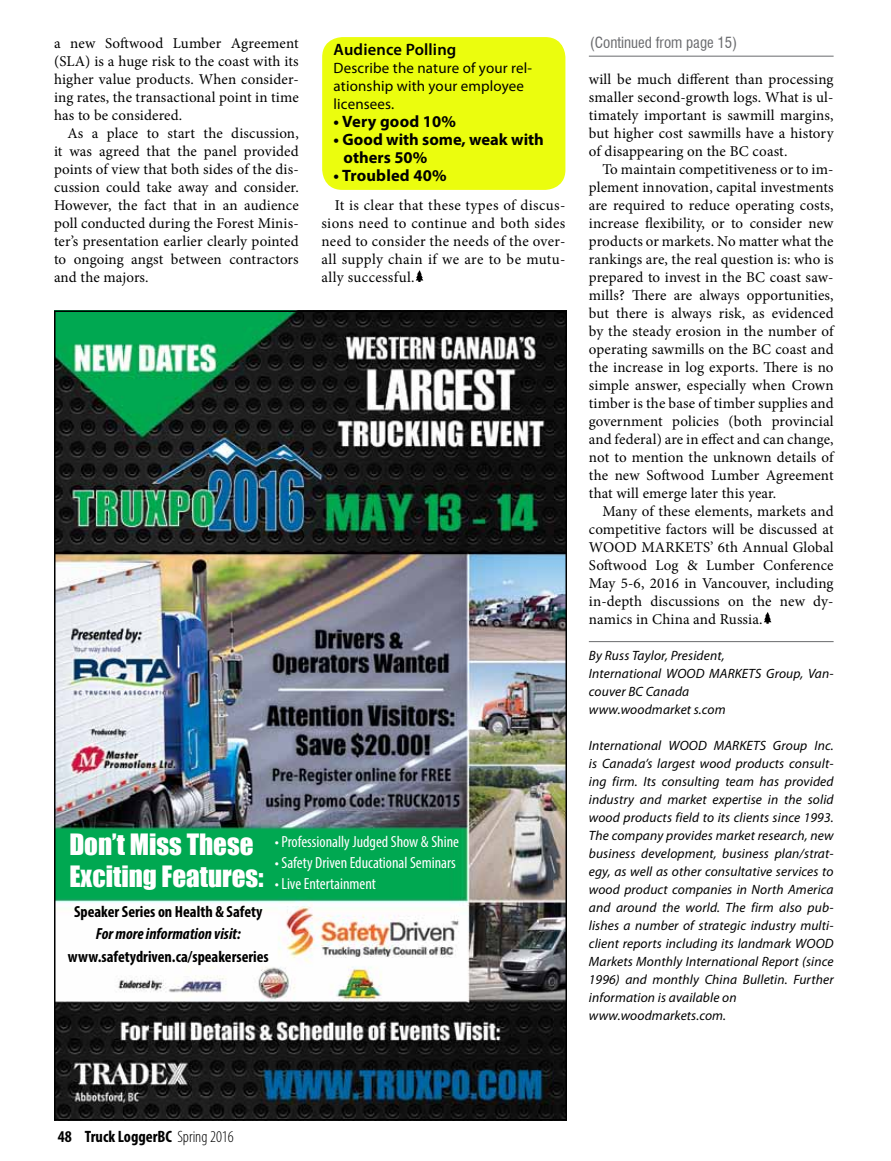
<style>
.page{position:relative;width:891px;height:1161px;background:#fff}
.page>*{position:absolute;margin:0;border:0;box-sizing:border-box;transform-origin:0 0}
.t1{font:27px/32.4px "Impact";color:#fff}
.t2{font:700 16.5px/18px "Myriad Pro";color:#000}
.t3{font:700 condensed 16.5px "Myriad Pro";color:#000}
.t4{font:600 16.5px "Myriad Pro";letter-spacing:.01em;color:#000}
.t5{font:condensed 16.2px "Myriad Pro";color:#fff}
.t6{font:700 condensed 16.2px "Myriad Pro";color:#000}
.t7{font:italic 700 condensed 16.2px "Myriad Pro";color:#000}
.t8{font:15px/18px "Minion Pro";letter-spacing:.01em;color:#000;text-align:justify}
.t9{font:15px/18px "Myriad Pro";letter-spacing:.01em;color:#000}
.t10{font:condensed 15px "Swiss 721 BT";color:#696a6d}
.t11{font:italic 13.5px/18px "Myriad Pro";letter-spacing:.01em;color:#000}
.s1{font-weight:300}
</style>
<div class="page">
<div style="left:322px;top:37px;width:243px;height:153px;background:#ebfd0e;border-radius:20px"></div>
<img style="left:57px;top:313px;width:507px;height:804px">
<hr style="left:589px;top:56px;width:245px;height:1px;background:#696a6d">
<svg style="left:764px;top:612px;width:7px;height:12px"></svg>
<svg style="left:416px;top:270px;width:7px;height:12px"></svg>
<hr style="left:589px;top:641px;width:245px;height:1px;background:#696a6d">
<p class="t8" style="left:54px;top:34px;width:246px">a new Softwood Lumber Agreement (SLA) is a huge risk to the coast with its higher value products. When consider&shy;ing rates, the transactional point in time has to be considered.</p>
<p class="t8" style="left:54px;top:124px;width:246px;text-indent:14px">As a place to start the discussion, it was agreed that the panel provided points of view that both sides of the dis&shy;cussion could take away and consider.<br>However, the fact that in an audience poll conducted during the Forest Minis&shy;ter’s presentation earlier clearly pointed to ongoing angst between contractors and the majors.</p>
<p class="t4" style="left:334px;top:39px;width:124px">Audience Polling</p>
<p class="t9" style="left:334px;top:59px;width:200px">Describe the nature of your rel&shy;ationship with your employee licensees.</p>
<p class="t2" style="left:334px;top:112px;width:124px">• Very good 10%</p>
<p class="t2" style="left:344px;top:130px;width:202px;text-indent:-10px">• Good with some, weak with others 50%</p>
<p class="t2" style="left:334px;top:166px;width:114px">• Troubled 40%</p>
<p class="t8" style="left:321px;top:196px;width:246px;text-indent:14px">It is clear that these types of discus&shy;sions need to continue and both sides need to consider the needs of the over&shy;all supply chain if we are to be mutu&shy;ally successful.</p>
<h1 class="t1" style="left:69px;top:827px;width:196px">Don’t Miss These<br>Exciting Features:</h1>
<p class="t5" style="left:275px;top:832px;width:186px">• Professionally Judged Show &amp; Shine</p>
<p class="t5" style="left:275px;top:853px;width:183px">• Safety Driven Educational Seminars</p>
<p class="t5" style="left:275px;top:874px;width:103px">• Live Entertainment</p>
<p class="t6" style="left:74px;top:901px;width:190px">Speaker Series on Health &amp; Safety</p>
<p class="t7" style="left:96px;top:924px;width:147px">For more information visit:</p>
<p class="t6" style="left:68px;top:946px;width:202px">www.safetydriven.ca/speakerseries</p>
<p class="t10" style="left:590px;top:34px;width:149px">(Continued from page 15)</p>
<p class="t8" style="left:589px;top:70px;width:246px">will be much different than processing smaller second-growth logs. What is ul&shy;timately important is sawmill margins, but higher cost sawmills have a history of disappearing on the BC coast.</p>
<p class="t8" style="left:589px;top:160px;width:246px;text-indent:14px">To maintain competitiveness or to im&shy;plement innovation, capital investments are required to reduce operating costs, increase flexibility, or to consider new products or markets. No matter what the rankings are, the real question is: who is prepared to invest in the BC coast saw&shy;mills? There are always opportunities, but there is always risk, as evidenced by the steady erosion in the number of operating sawmills on the BC coast and the increase in log exports. There is no simple answer, especially when Crown timber is the base of timber supplies and government policies (both provincial and federal) are in effect and can change, not to mention the unknown details of the new Softwood Lumber Agreement that will emerge later this year.</p>
<p class="t8" style="left:589px;top:502px;width:246px;text-indent:14px">Many of these elements, markets and competitive factors will be discussed at WOOD MARKETS’ 6th Annual Global Softwood Log &amp; Lumber Conference May 5-6, 2016 in Vancouver, including in-depth discussions on the new dy&shy;namics in China and Russia.</p>
<p class="t11" style="left:589px;top:646px;width:246px">By Russ Taylor, President,<br>International WOOD MARKETS Group, Van&shy;couver BC Canada<br>www.woodmarket s.com</p>
<p class="t11" style="left:589px;top:736px;width:246px">International WOOD MARKETS Group Inc. is Canada’s largest wood products consult&shy;ing firm. Its consulting team has provided industry and market expertise in the solid wood products field to its clients since 1993.<br>The company provides market research, new business development, business plan/strat&shy;egy, as well as other consultative services to wood product companies in North America and around the world. The firm also pub&shy;lishes a number of strategic industry multi&shy;client reports including its landmark WOOD Markets Monthly International Report (since 1996) and monthly China Bulletin. Further information is available on www.woodmarkets.com.</p>
<p class="t3" style="left:58px;top:1126px;width:178px">48 Truck LoggerBC <span class="s1">Spring 2016</span></p>
</div>
